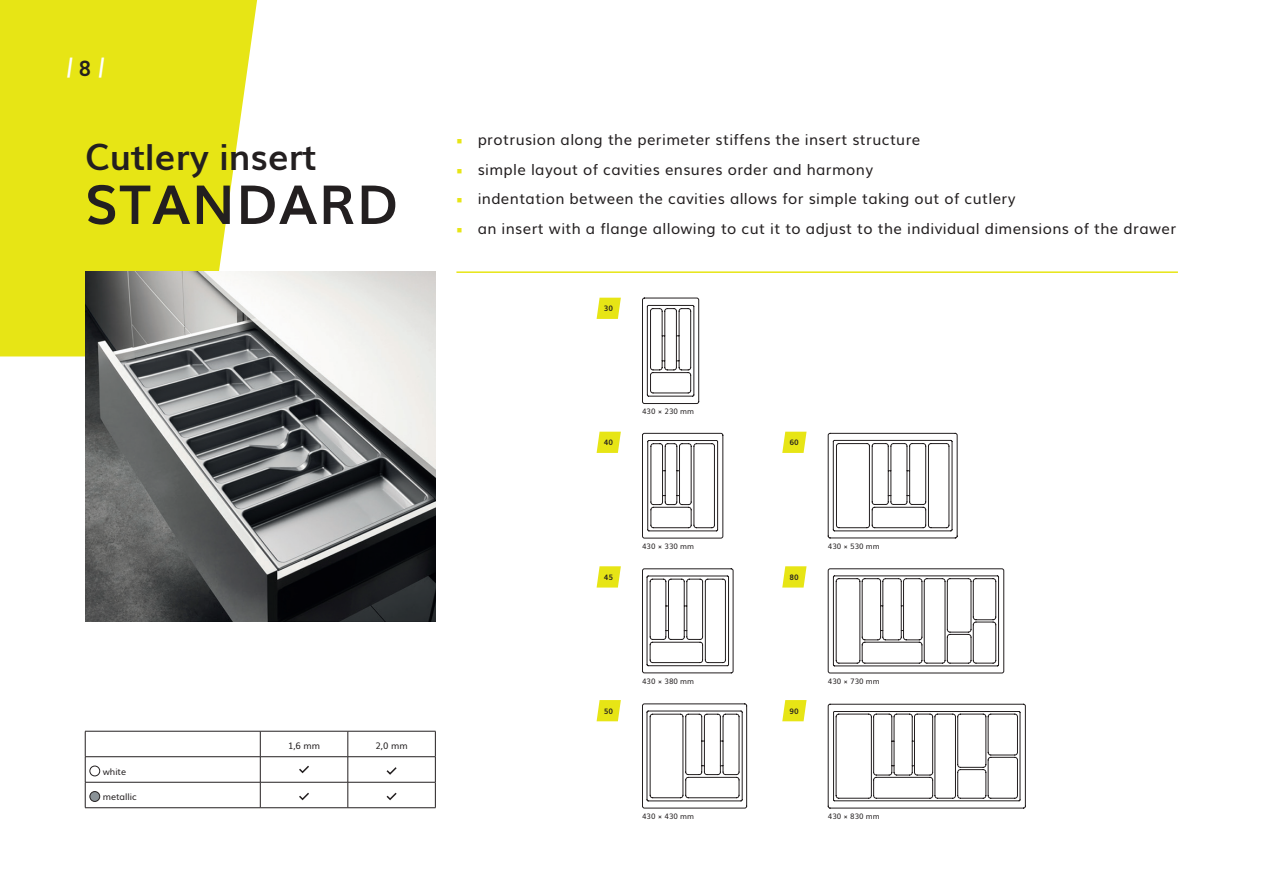
<style>
.page{position:relative;width:1263px;height:893px;background:#fff}
.page>*{position:absolute;margin:0;border:0;box-sizing:border-box;transform-origin:0 0}
.t1{font:700 54px "Muli";letter-spacing:.025em;color:#231f20}
.t2{font:700 36px "Muli";color:#231f20}
.t3{font:700 21px "Muli";color:#fff}
.t4{font:15px "Muli";letter-spacing:.025em;color:#231f20}
.t5{font:9px "Muli";color:#231f20}
.t6{font:7.5px "Muli";color:#231f20}
.t7{font:700 7.5px "Muli";color:#231f20}
.s1{color:#231f20}
.s2{font-family:"Minion Pro";color:#e7e515}
</style>
<div class="page">
<div style="left:0;top:0;width:257px;height:356px;background:#e7e515"></div>
<img style="left:85px;top:271px;width:350px;height:350px">
<hr style="left:85px;top:731px;width:175px;height:1px;background:#231f20">
<hr style="left:260px;top:731px;width:88px;height:1px;background:#231f20">
<hr style="left:348px;top:731px;width:87px;height:1px;background:#231f20">
<hr style="left:85px;top:756px;width:175px;height:1px;background:#231f20">
<hr style="left:260px;top:756px;width:88px;height:1px;background:#231f20">
<hr style="left:348px;top:756px;width:87px;height:1px;background:#231f20">
<hr style="left:85px;top:782px;width:175px;height:1px;background:#231f20">
<svg style="left:85px;top:731px;width:1px;height:76px"></svg>
<hr style="left:260px;top:782px;width:88px;height:1px;background:#231f20">
<svg style="left:260px;top:731px;width:1px;height:76px"></svg>
<hr style="left:348px;top:782px;width:87px;height:1px;background:#231f20">
<svg style="left:348px;top:731px;width:1px;height:76px"></svg>
<svg style="left:435px;top:731px;width:1px;height:76px"></svg>
<hr style="left:85px;top:807px;width:175px;height:1px;background:#231f20">
<hr style="left:260px;top:807px;width:88px;height:1px;background:#231f20">
<hr style="left:348px;top:807px;width:87px;height:1px;background:#231f20">
<div style="left:89px;top:766px;width:11px;height:10px;border:1px solid #231f20;border-radius:50%"></div>
<svg style="left:299px;top:765px;width:10px;height:9px"></svg>
<svg style="left:386px;top:767px;width:11px;height:8px"></svg>
<div style="left:90px;top:791px;width:10px;height:10px;background:#8a9297;border-radius:50%"></div>
<div style="left:89px;top:791px;width:11px;height:11px;border:1px solid #231f20;border-radius:50%"></div>
<svg style="left:299px;top:792px;width:10px;height:9px"></svg>
<svg style="left:386px;top:792px;width:11px;height:9px"></svg>
<hr style="left:456px;top:271px;width:722px;height:2px;background:#e7e515">
<svg style="left:827px;top:568px;width:177px;height:106px"></svg>
<svg style="left:827px;top:703px;width:199px;height:106px"></svg>
<svg style="left:642px;top:298px;width:57px;height:106px"></svg>
<svg style="left:642px;top:433px;width:82px;height:106px"></svg>
<svg style="left:642px;top:569px;width:92px;height:105px"></svg>
<svg style="left:642px;top:703px;width:105px;height:106px"></svg>
<svg style="left:827px;top:433px;width:131px;height:106px"></svg>
<svg style="left:597px;top:298px;width:24px;height:21px"></svg>
<svg style="left:597px;top:432px;width:24px;height:21px"></svg>
<svg style="left:782px;top:432px;width:24px;height:21px"></svg>
<svg style="left:597px;top:566px;width:24px;height:22px"></svg>
<svg style="left:782px;top:566px;width:24px;height:22px"></svg>
<svg style="left:597px;top:700px;width:24px;height:21px"></svg>
<svg style="left:782px;top:700px;width:24px;height:21px"></svg>
<h3 class="t3" style="left:67px;top:49px;width:41px">|<span class="s1">8</span>|</h3>
<h2 class="t2" style="left:85px;top:128px;width:233px">Cutlery insert</h2>
<h1 class="t1" style="left:85px;top:161px;width:315px">STANDARD</h1>
<p class="t5" style="left:103px;top:764px;width:25px">white</p>
<p class="t5" style="left:103px;top:790px;width:36px">metallic</p>
<p class="t5" style="left:288px;top:739px;width:34px">1,6 mm</p>
<p class="t5" style="left:375px;top:739px;width:34px">2,0 mm</p>
<p class="t4" style="left:456px;top:128px;width:465px"><span class="s2">■</span> protrusion along the perimeter stiffens the insert structure</p>
<p class="t4" style="left:456px;top:157px;width:418px"><span class="s2">■</span> simple layout of cavities ensures order and harmony</p>
<p class="t4" style="left:456px;top:187px;width:561px"><span class="s2">■</span> indentation between the cavities allows for simple taking out of cutlery</p>
<p class="t4" style="left:456px;top:216px;width:721px"><span class="s2">■</span> an insert with a flange allowing to cut it to adjust to the individual dimensions of the drawer</p>
<p class="t7" style="left:604px;top:302px;width:11px">30</p>
<p class="t6" style="left:642px;top:405px;width:53px">430 × 230 mm</p>
<p class="t7" style="left:604px;top:436px;width:11px">40</p>
<p class="t7" style="left:789px;top:436px;width:11px">60</p>
<p class="t6" style="left:642px;top:540px;width:53px">430 × 330 mm</p>
<p class="t6" style="left:828px;top:540px;width:53px">430 × 530 mm</p>
<p class="t7" style="left:604px;top:571px;width:11px">45</p>
<p class="t7" style="left:789px;top:571px;width:11px">80</p>
<p class="t6" style="left:642px;top:675px;width:53px">430 × 380 mm</p>
<p class="t6" style="left:828px;top:675px;width:53px">430 × 730 mm</p>
<p class="t7" style="left:604px;top:705px;width:11px">50</p>
<p class="t7" style="left:789px;top:705px;width:11px">90</p>
<p class="t6" style="left:642px;top:810px;width:53px">430 × 430 mm</p>
<p class="t6" style="left:828px;top:810px;width:53px">430 × 830 mm</p>
</div>
